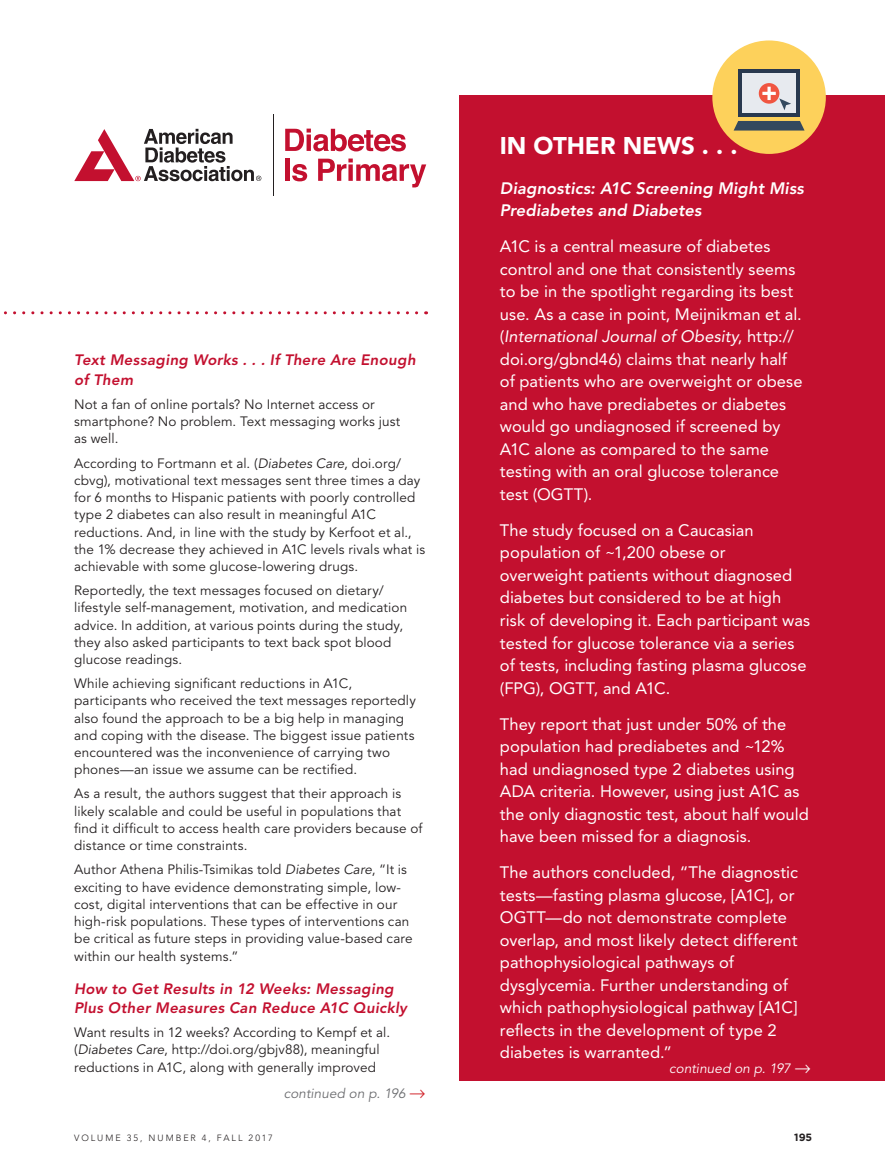
<style>
.page{position:relative;width:885px;height:1175px;background:#fff}
.page>*{position:absolute;margin:0;border:0;box-sizing:border-box;transform-origin:0 0}
.t1{font:900 24px "Avenir LT";letter-spacing:-.005em;color:#fff}
.t2{font:16.5px/22.5px "Avenir LT Std";letter-spacing:.005em;color:#fff}
.t3{font:italic 800 16.5px/22.5px "Avenir LT Std";letter-spacing:.01em;color:#fff}
.t4{font:italic 800 15px/19.5px "Avenir LT Std";letter-spacing:.02em;color:#c3102f}
.t5{font:13.5px/17.2px "Avenir LT Std";letter-spacing:.01em;color:#231f20}
.t6{font:italic 13.5px "Avenir LT Std";letter-spacing:.005em;color:#6c6d70}
.t7{font:italic 13.5px "Avenir LT Std";letter-spacing:.005em;color:#fff}
.t8{font:700 10.5px "Gotham";color:#231f20}
.t9{font:300 9px "Avenir LT Std";letter-spacing:.22em;color:#231f20}
.s1{font-style:italic}
.s2{color:#d1232a}
</style>
<div class="page">
<div style="left:459px;top:94px;width:425px;height:986px;background:#c3102f"></div>
<svg style="left:74px;top:129px;width:187px;height:52px"></svg>
<svg style="left:285px;top:129px;width:120px;height:22px"></svg>
<div style="left:285px;top:159px;width:5px;height:22px;background:#c3102f"></div>
<svg style="left:292px;top:164px;width:15px;height:17px"></svg>
<svg style="left:318px;top:158px;width:108px;height:29px"></svg>
<hr style="left:273px;top:114px;width:1px;height:82px;background:#231f20">
<div style="left:712px;top:40px;width:113px;height:114px;background:#fdd15b;border-radius:50%"></div>
<div style="left:738px;top:70px;width:61px;height:47px;background:linear-gradient(to right,#29394f,#29394f)"></div>
<div style="left:742px;top:74px;width:53px;height:39px;background:#e7eaef"></div>
<svg style="left:734px;top:121px;width:70px;height:9px"></svg>
<svg style="left:758px;top:83px;width:21px;height:21px"></svg>
<svg style="left:762px;top:87px;width:28px;height:23px"></svg>
<svg style="left:4px;top:311px;width:422px;height:3px"></svg>
<p class="t4" style="left:74px;top:351px;width:343px">Text Messaging Works . . . If There Are Enough of Them</p>
<p class="t5" style="left:74px;top:396px;width:327px">Not a fan of online portals? No Internet access or smartphone? No problem. Text messaging works just as well.</p>
<p class="t5" style="left:74px;top:454px;width:352px">According to Fortmann et al. (<span class="s1">Diabetes Care</span>, doi.org/ cbvg), motivational text messages sent three times a day for 6 months to Hispanic patients with poorly controlled type 2 diabetes can also result in meaningful A1C reductions. And, in line with the study by Kerfoot et al., the 1% decrease they achieved in A1C levels rivals what is achievable with some glucose-lowering drugs.</p>
<p class="t5" style="left:74px;top:582px;width:334px">Reportedly, the text messages focused on dietary/ lifestyle self-management, motivation, and medication advice. In addition, at various points during the study, they also asked participants to text back spot blood glucose readings.</p>
<p class="t5" style="left:74px;top:675px;width:343px">While achieving significant reductions in A1C, participants who received the text messages reportedly also found the approach to be a big help in managing and coping with the disease. The biggest issue patients encountered was the inconvenience of carrying two phones—an issue we assume can be rectified.</p>
<p class="t5" style="left:74px;top:785px;width:350px">As a result, the authors suggest that their approach is likely scalable and could be useful in populations that find it difficult to access health care providers because of distance or time constraints.</p>
<p class="t5" style="left:74px;top:861px;width:340px">Author Athena Philis-Tsimikas told <span class="s1">Diabetes Care</span>, “It is exciting to have evidence demonstrating simple, low&shy;cost, digital interventions that can be effective in our high-risk populations. These types of interventions can be critical as future steps in providing value-based care within our health systems.”</p>
<p class="t4" style="left:74px;top:978px;width:334px">How to Get Results in 12 Weeks: Messaging<br>Plus Other Measures Can Reduce A1C Quickly</p>
<p class="t5" style="left:74px;top:1024px;width:317px">Want results in 12 weeks? According to Kempf et al. (<span class="s1">Diabetes Care</span>, http://doi.org/gbjv88), meaningful reductions in A1C, along with generally improved</p>
<p class="t6" style="left:284px;top:1086px;width:143px">continued on p. 196 <span class="s2">→</span></p>
<h1 class="t1" style="left:499px;top:131px;width:239px">IN OTHER NEWS . . .</h1>
<p class="t3" style="left:499px;top:177px;width:305px">Diagnostics: A1C Screening Might Miss<br>Prediabetes and Diabetes</p>
<p class="t2" style="left:499px;top:235px;width:304px">A1C is a central measure of diabetes control and one that consistently seems to be in the spotlight regarding its best use. As a case in point, Meijnikman et al. (<span class="s1">International Journal of Obesity</span>, http:// doi.org/gbnd46) claims that nearly half of patients who are overweight or obese and who have prediabetes or diabetes would go undiagnosed if screened by A1C alone as compared to the same testing with an oral glucose tolerance test (OGTT).</p>
<p class="t2" style="left:499px;top:519px;width:312px">The study focused on a Caucasian population of ~1,200 obese or overweight patients without diagnosed diabetes but considered to be at high risk of developing it. Each participant was tested for glucose tolerance via a series of tests, including fasting plasma glucose (FPG), OGTT, and A1C.</p>
<p class="t2" style="left:499px;top:712px;width:310px">They report that just under 50% of the population had prediabetes and ~12% had undiagnosed type 2 diabetes using ADA criteria. However, using just A1C as the only diagnostic test, about half would have been missed for a diagnosis.</p>
<p class="t2" style="left:499px;top:861px;width:299px">The authors concluded, “The diagnostic tests—fasting plasma glucose, [A1C], or OGTT—do not demonstrate complete overlap, and most likely detect different pathophysiological pathways of dysglycemia. Further understanding of which pathophysiological pathway [A1C] reflects in the development of type 2 diabetes is warranted.”</p>
<p class="t7" style="left:669px;top:1060px;width:143px">continued on p. 197 →</p>
<p class="t9" style="left:74px;top:1132px;width:200px">VOLUME 35, NUMBER 4, FALL 2017</p>
<p class="t8" style="left:794px;top:1130px;width:19px">195</p>
</div>
